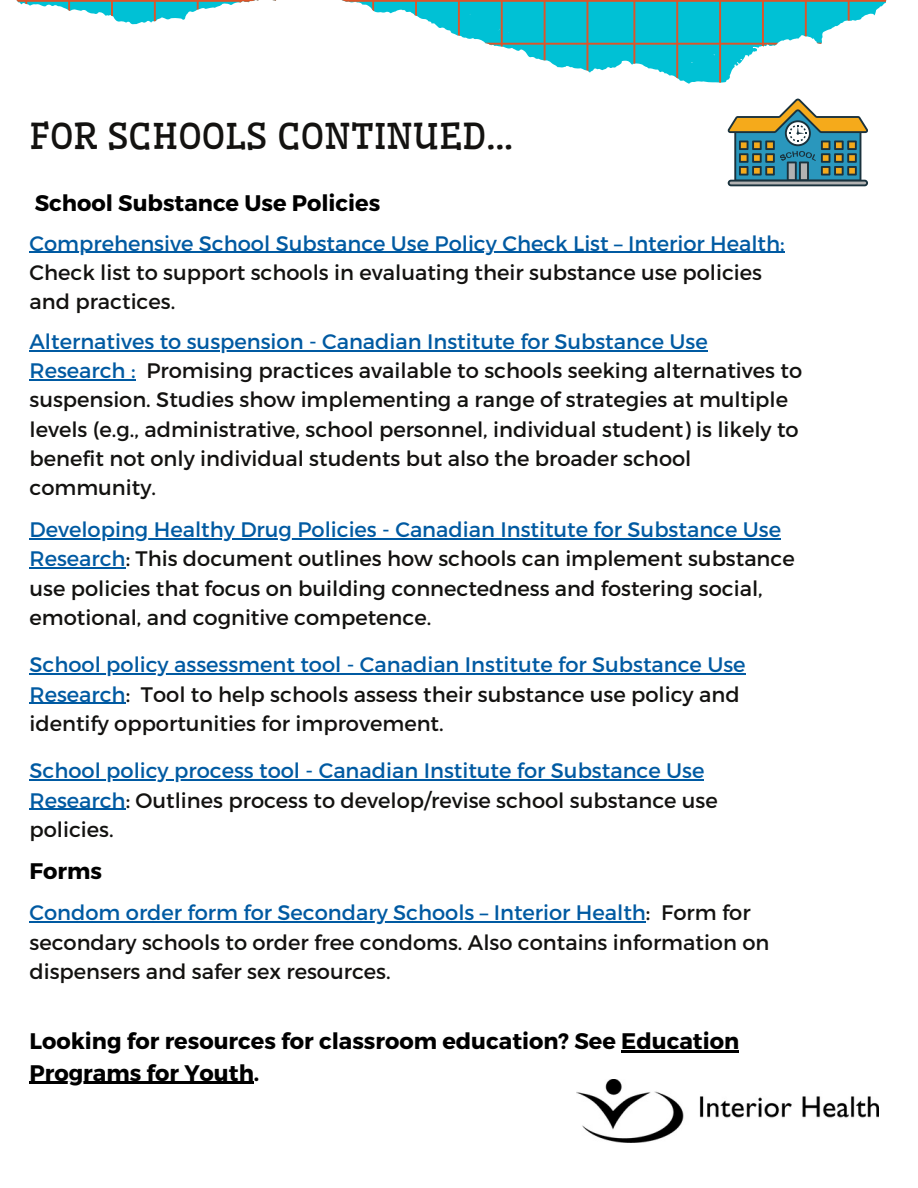
<style>
.page{position:relative;width:918px;height:1188px;background:#fff}
.page>*{position:absolute;margin:0;border:0;box-sizing:border-box;transform-origin:0 0}
.t1{font:35.25px "Wellfleet";letter-spacing:.005em;color:#131210}
.t2{font:700 22.5px/31.5px "Montserrat";color:#000}
.t3{font:21px/29.2px "Montserrat";color:#131210}
.t4{font:21px/29.2px "Montserrat";color:#005aa2}
.s1{color:#005aa2}
.s2{color:#131210}
</style>
<div class="page">
<svg style="left:16px;top:0;width:871px;height:83px"></svg>
<svg style="left:728px;top:99px;width:140px;height:87px"></svg>
<hr style="left:30px;top:350px;width:678px;height:1px;background:#005aa2">
<hr style="left:30px;top:379px;width:106px;height:1px;background:#005aa2">
<hr style="left:30px;top:538px;width:751px;height:1px;background:#005aa2">
<hr style="left:30px;top:567px;width:96px;height:2px;background:#005aa2">
<hr style="left:30px;top:673px;width:716px;height:2px;background:#005aa2">
<hr style="left:30px;top:703px;width:96px;height:1px;background:#005aa2">
<hr style="left:30px;top:780px;width:674px;height:1px;background:#005aa2">
<hr style="left:30px;top:809px;width:96px;height:1px;background:#005aa2">
<img style="left:576px;top:1080px;width:303px;height:63px">
<hr style="left:30px;top:922px;width:616px;height:1px;background:#005aa2">
<hr style="left:30px;top:252px;width:755px;height:1px;background:#005aa2">
<hr style="left:621px;top:1050px;width:118px;height:2px;background:#000">
<hr style="left:30px;top:1082px;width:224px;height:2px;background:#000">
<p class="t1" style="left:30px;top:115px;width:485px">FOR SCHOOLS CONTINUED...</p>
<p class="t2" style="left:35px;top:186px;width:347px">School Substance Use Policies</p>
<p class="t3" style="left:30px;top:228px;width:757px"><span class="s1">Comprehensive School Substance Use Policy Check List – Interior Health:<br></span>Check list to support schools in evaluating their substance use policies and practices.</p>
<p class="t3" style="left:30px;top:326px;width:774px"><span class="s1">Alternatives to suspension - Canadian Institute for Substance Use Research :</span> Promising practices available to schools seeking alternatives to suspension. Studies show implementing a range of strategies at multiple levels (e.g., administrative, school personnel, individual student) is likely to benefit not only individual students but also the broader school community.</p>
<p class="t3" style="left:30px;top:514px;width:767px"><span class="s1">Developing Healthy Drug Policies - Canadian Institute for Substance Use Research</span>: This document outlines how schools can implement substance use policies that focus on building connectedness and fostering social, emotional, and cognitive competence.</p>
<p class="t3" style="left:30px;top:649px;width:718px"><span class="s1">School policy assessment tool - Canadian Institute for Substance Use<br>Research</span>: Tool to help schools assess their substance use policy and identify opportunities for improvement.</p>
<p class="t4" style="left:30px;top:755px;width:690px">School policy process tool - Canadian Institute for Substance Use<br>Research<span class="s2">: Outlines process to develop/revise school substance use policies.</span></p>
<p class="t2" style="left:30px;top:854px;width:74px">Forms</p>
<p class="t3" style="left:30px;top:897px;width:741px"><span class="s1">Condom order form for Secondary Schools – Interior Health</span>: Form for secondary schools to order free condoms. Also contains information on dispensers and safer sex resources.</p>
<p class="t2" style="left:30px;top:1024px;width:711px">Looking for resources for classroom education? See Education<br>Programs for Youth.</p>
</div>
